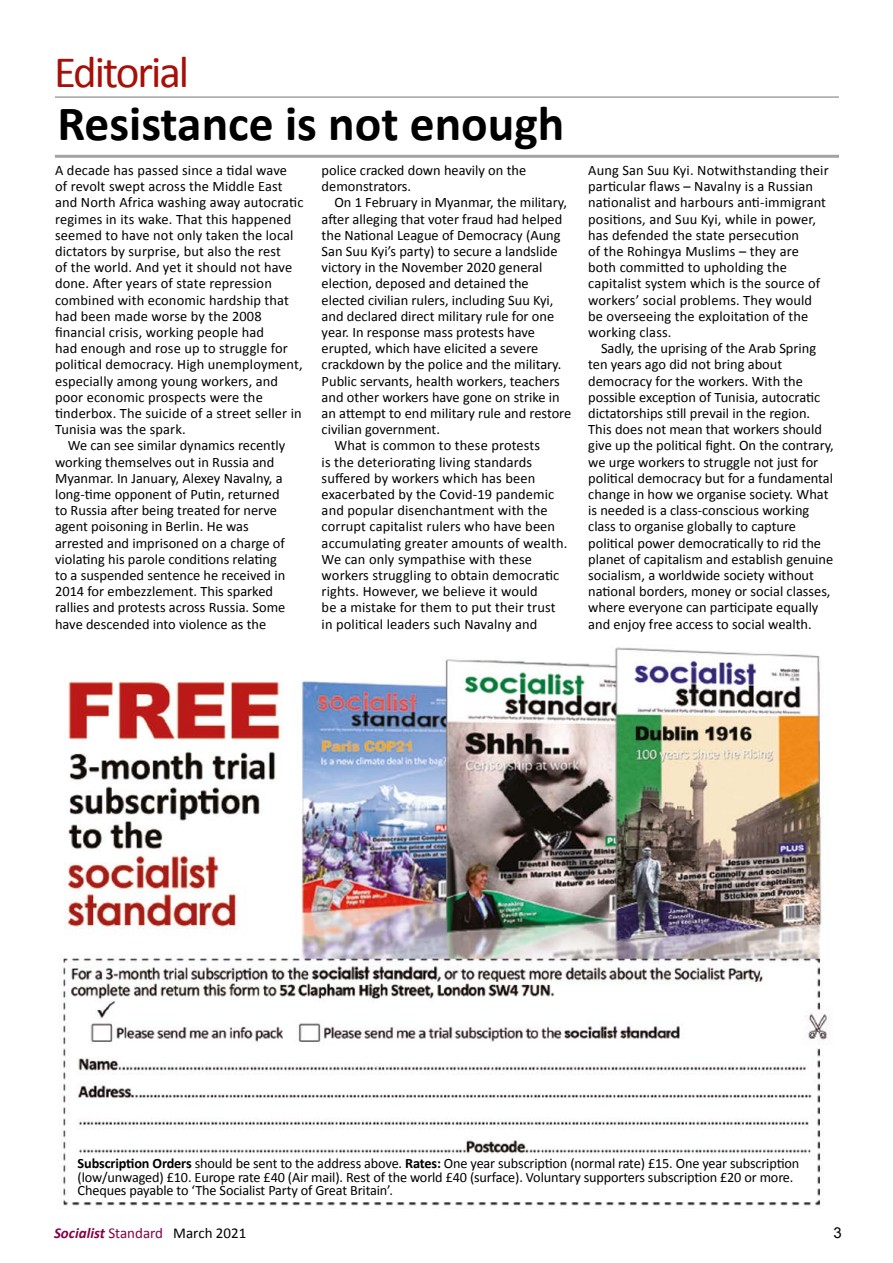
<style>
.page{position:relative;width:893px;height:1263px;background:#fff}
.page>*{position:absolute;margin:0;border:0;box-sizing:border-box;transform-origin:0 0}
.t1{font:700 49.5px "Calibri";color:#000}
.t2{font:45px "Calibri";letter-spacing:-.045em;color:#a71008}
.t3{font:italic 700 15px "Calibri";color:#840047}
.t4{font:15px "Arial";color:#000}
.t5{font:14.4px/16.2px "Calibri";color:#000}
.t6{font:14.25px/13.5px "Calibri";letter-spacing:-.01em;color:#000}
.s1{font-weight:700}
.s2{font-weight:400;font-style:normal}
.s3{font-weight:400;font-style:normal;color:#000}
</style>
<div class="page">
<hr style="left:55px;top:96px;width:784px;height:2px;background:#a3a3a3">
<hr style="left:55px;top:155px;width:784px;height:3px;background:#a3a3a3">
<img style="left:62px;top:647px;width:768px;height:560px">
<div style="left:69px;top:1157px;width:747px;height:44px;background:#fff"></div>
<h2 class="t2" style="left:54px;top:43px;width:137px">Editorial</h2>
<h1 class="t1" style="left:57px;top:92px;width:509px">Resistance is not enough</h1>
<p class="t5" style="left:55px;top:162px;width:250px">A decade has passed since a tidal wave<br>of revolt swept across the Middle East and North Africa washing away autocratic regimes in its wake. That this happened seemed to have not only taken the local dictators by surprise, but also the rest<br>of the world. And yet it should not have done. After years of state repression combined with economic hardship that had been made worse by the 2008 financial crisis, working people had<br>had enough and rose up to struggle for political democracy. High unemployment, especially among young workers, and poor economic prospects were the tinderbox. The suicide of a street seller in Tunisia was the spark.</p>
<p class="t5" style="left:55px;top:437px;width:232px;text-indent:13px">We can see similar dynamics recently working themselves out in Russia and Myanmar. In January, Alexey Navalny, a long-time opponent of Putin, returned to Russia after being treated for nerve agent poisoning in Berlin. He was arrested and imprisoned on a charge of violating his parole conditions relating to a suspended sentence he received in 2014 for embezzlement. This sparked rallies and protests across Russia. Some have descended into violence as the</p>
<p class="t5" style="left:322px;top:162px;width:206px">police cracked down heavily on the demonstrators.</p>
<p class="t5" style="left:334px;top:194px;width:234px">On 1 February in Myanmar, the military,</p>
<p class="t5" style="left:322px;top:211px;width:242px">after alleging that voter fraud had helped</p>
<p class="t5" style="left:322px;top:227px;width:240px">the National League of Democracy (Aung</p>
<p class="t5" style="left:322px;top:243px;width:237px">San Suu Kyi’s party) to secure a landslide</p>
<p class="t5" style="left:322px;top:259px;width:222px">victory in the November 2020 general</p>
<p class="t5" style="left:322px;top:275px;width:209px">election, deposed and detained the</p>
<p class="t5" style="left:322px;top:292px;width:233px">elected civilian rulers, including Suu Kyi,</p>
<p class="t5" style="left:322px;top:308px;width:234px">and declared direct military rule for one</p>
<p class="t5" style="left:322px;top:324px;width:215px">year. In response mass protests have</p>
<p class="t5" style="left:322px;top:340px;width:218px">erupted, which have elicited a severe</p>
<p class="t5" style="left:322px;top:356px;width:241px">crackdown by the police and the military.</p>
<p class="t5" style="left:322px;top:373px;width:240px">Public servants, health workers, teachers</p>
<p class="t5" style="left:322px;top:389px;width:240px">and other workers have gone on strike in</p>
<p class="t5" style="left:322px;top:405px;width:251px">an attempt to end military rule and restore</p>
<p class="t5" style="left:322px;top:421px;width:120px">civilian government.</p>
<p class="t5" style="left:334px;top:437px;width:207px">What is common to these protests</p>
<p class="t5" style="left:322px;top:454px;width:212px">is the deteriorating living standards</p>
<p class="t5" style="left:322px;top:470px;width:215px">suffered by workers which has been</p>
<p class="t5" style="left:322px;top:486px;width:234px">exacerbated by the Covid-19 pandemic</p>
<p class="t5" style="left:322px;top:502px;width:227px">and popular disenchantment with the</p>
<p class="t5" style="left:322px;top:518px;width:235px">corrupt capitalist rulers who have been</p>
<p class="t5" style="left:322px;top:535px;width:247px">accumulating greater amounts of wealth.</p>
<p class="t5" style="left:322px;top:551px;width:212px">We can only sympathise with these</p>
<p class="t5" style="left:322px;top:567px;width:239px">workers struggling to obtain democratic</p>
<p class="t5" style="left:322px;top:583px;width:218px">rights. However, we believe it would</p>
<p class="t5" style="left:322px;top:599px;width:235px">be a mistake for them to put their trust</p>
<p class="t5" style="left:322px;top:616px;width:217px">in political leaders such Navalny and</p>
<p class="t5" style="left:588px;top:162px;width:242px">Aung San Suu Kyi. Notwithstanding their particular flaws – Navalny is a Russian nationalist and harbours anti-immigrant positions, and Suu Kyi, while in power, has defended the state persecution<br>of the Rohingya Muslims – they are both committed to upholding the capitalist system which is the source of workers’ social problems. They would be overseeing the exploitation of the working class.</p>
<p class="t5" style="left:588px;top:340px;width:247px;text-indent:13px">Sadly, the uprising of the Arab Spring ten years ago did not bring about democracy for the workers. With the possible exception of Tunisia, autocratic dictatorships still prevail in the region.<br>This does not mean that workers should give up the political fight. On the contrary, we urge workers to struggle not just for political democracy but for a fundamental change in how we organise society. What is needed is a class-conscious working class to organise globally to capture political power democratically to rid the planet of capitalism and establish genuine socialism, a worldwide society without national borders, money or social classes, where everyone can participate equally and enjoy free access to social wealth.</p>
<p class="t6" style="left:78px;top:1157px;width:723px"><span class="s1">Subscription Orders</span> should be sent to the address above. <span class="s1">Rates:</span> One year subscription (normal rate) £15. One year subscription (low/unwaged) £10. Europe rate £40 (Air mail). Rest of the world £40 (surface). Voluntary supporters subscription £20 or more.<br>Cheques payable to ‘The Socialist Party of Great Britain’.</p>
<p class="t3" style="left:54px;top:1224px;width:194px">Socialist <span class="s2">Standard</span> <span class="s3">March 2021</span></p>
<p class="t4" style="left:833px;top:1223px;width:10px">3</p>
</div>
